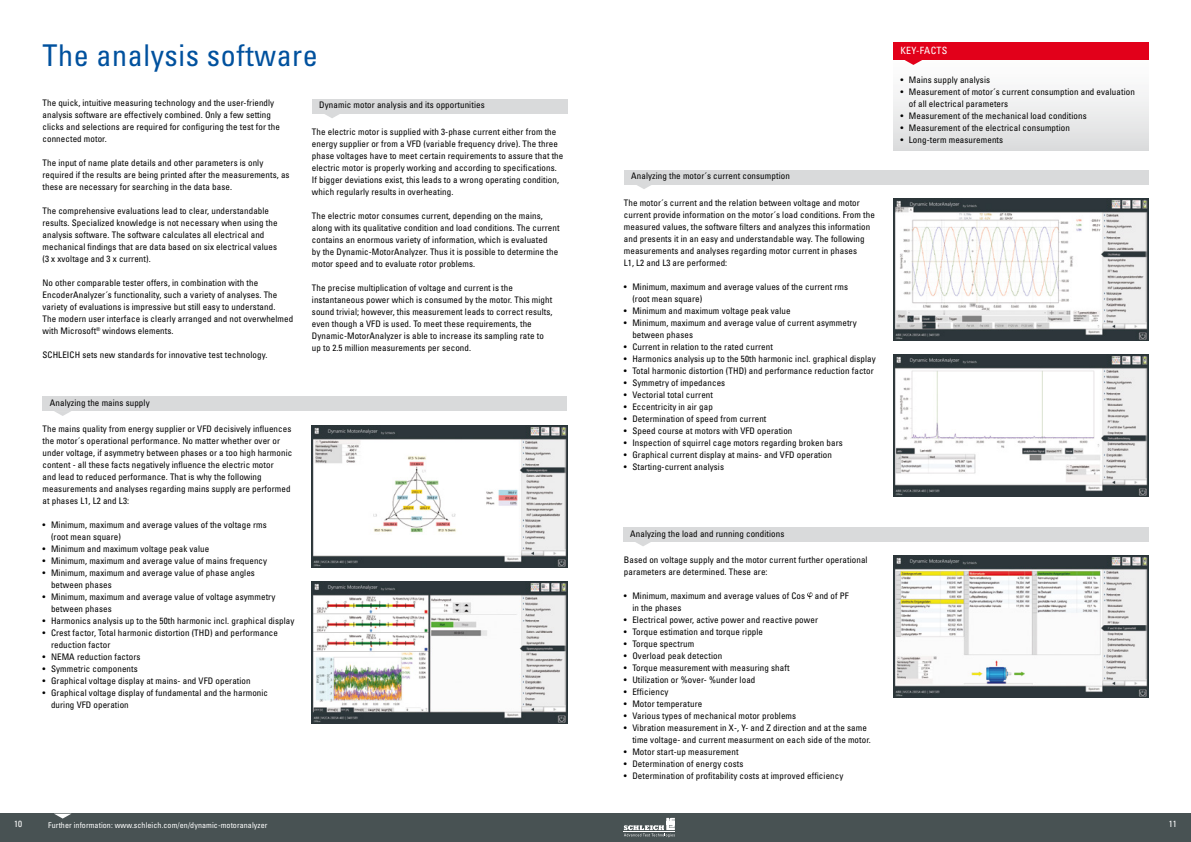
<style>
.page{position:relative;width:1191px;height:842px;background:#fff}
.page>*{position:absolute;margin:0;border:0;box-sizing:border-box;transform-origin:0 0}
.t1{font:condensed 30px "Univers";letter-spacing:.02em;color:#00519e}
.t2{font:condensed 10px "Univers";letter-spacing:.03em;color:#fff}
.t3{font:condensed 9px/12px "Univers";letter-spacing:.01em;color:#000}
.t4{font:condensed 9px "Univers";color:#fff}
.t5{font:condensed 8px "Univers";letter-spacing:.01em;color:#fff}
</style>
<div class="page">
<div style="left:0;top:814px;width:595px;height:28px;background:#485253"></div>
<div style="left:595px;top:814px;width:596px;height:28px;background:#485253"></div>
<svg style="left:54px;top:814px;width:17px;height:4px"></svg>
<svg style="left:624px;top:818px;width:51px;height:19px"></svg>
<svg style="left:807px;top:592px;width:5px;height:7px"></svg>
<div style="left:43px;top:397px;width:524px;height:14px;background:#d9dadb"></div>
<svg style="left:54px;top:411px;width:17px;height:5px"></svg>
<div style="left:624px;top:170px;width:524px;height:14px;background:#d9dadb"></div>
<svg style="left:635px;top:184px;width:18px;height:5px"></svg>
<div style="left:623px;top:527px;width:525px;height:14px;background:#d9dadb"></div>
<svg style="left:634px;top:541px;width:18px;height:5px"></svg>
<svg style="left:893px;top:92px;width:255px;height:58px"></svg>
<div style="left:893px;top:43px;width:255px;height:17px;background:#e2001a"></div>
<svg style="left:904px;top:60px;width:18px;height:5px"></svg>
<div style="left:312px;top:99px;width:255px;height:14px;background:#d9dadb"></div>
<svg style="left:323px;top:113px;width:18px;height:5px"></svg>
<img style="left:312px;top:425px;width:255px;height:142px">
<img style="left:312px;top:581px;width:255px;height:142px">
<img style="left:893px;top:198px;width:255px;height:142px">
<img style="left:893px;top:354px;width:255px;height:142px">
<img style="left:893px;top:556px;width:255px;height:141px">
<h1 class="t1" style="left:43px;top:37px;width:277px">The analysis software</h1>
<p class="t3" style="left:43px;top:97px;width:239px">The quick, intuitive measuring technology and the user-friendly analysis software are effectively combined. Only a few setting clicks and selections are required for configuring the test for the connected motor.</p>
<p class="t3" style="left:43px;top:157px;width:248px">The input of name plate details and other parameters is only required if the results are being printed after the measurements, as these are necessary for searching in the data base.</p>
<p class="t3" style="left:43px;top:205px;width:236px">The comprehensive evaluations lead to clear, understandable results. Specialized knowledge is not necessary when using the analysis software. The software calculates all electrical and mechanical findings that are data based on six electrical values (3 x xvoltage and 3 x current).</p>
<p class="t3" style="left:43px;top:277px;width:252px">No other comparable tester offers, in combination with the EncoderAnalyzer´s functionality, such a variety of analyses. The variety of evaluations is impressive but still easy to understand.<br>The modern user interface is clearly arranged and not overwhelmed with Microsoft<sup>®</sup> windows elements.</p>
<p class="t3" style="left:43px;top:349px;width:226px">SCHLEICH sets new standards for innovative test technology.</p>
<p class="t3" style="left:319px;top:99px;width:167px">Dynamic motor analysis and its opportunities</p>
<p class="t3" style="left:312px;top:125px;width:253px">The electric motor is supplied with 3-phase current either from the energy supplier or from a VFD (variable frequency drive). The three phase voltages have to meet certain requirements to assure that the electric motor is properly working and according to specifications.<br>If bigger deviations exist, this leads to a wrong operating condition, which regularly results in overheating.</p>
<p class="t3" style="left:312px;top:209px;width:249px">The electric motor consumes current, depending on the mains, along with its qualitative condition and load conditions. The current contains an enormous variety of information, which is evaluated<br>by the Dynamic-MotorAnalyzer. Thus it is possible to determine the motor speed and to evaluate rotor problems.</p>
<p class="t3" style="left:312px;top:281px;width:242px">The precise multiplication of voltage and current is the instantaneous power which is consumed by the motor. This might sound trivial; however, this measurement leads to correct results, even though a VFD is used. To meet these requirements, the Dynamic-MotorAnalyzer is able to increase its sampling rate to up to 2.5 million measurements per second.</p>
<p class="t3" style="left:50px;top:397px;width:101px">Analyzing the mains supply</p>
<p class="t3" style="left:43px;top:423px;width:251px">The mains quality from energy supplier or VFD decisively influences the motor´s operational performance. No matter whether over or under voltage, if asymmetry between phases or a too high harmonic content - all these facts negatively influence the electric motor<br>and lead to reduced performance. That is why the following measurements and analyses regarding mains supply are performed at phases L1, L2 and L3:</p>
<p class="t3" style="left:51px;top:519px;width:217px;text-indent:-9px">• Minimum, maximum and average values of the voltage rms (root mean square)</p>
<p class="t3" style="left:43px;top:543px;width:168px">• Minimum and maximum voltage peak value</p>
<p class="t3" style="left:43px;top:555px;width:226px">• Minimum, maximum and average value of mains frequency</p>
<p class="t3" style="left:51px;top:567px;width:205px;text-indent:-9px">• Minimum, maximum and average value of phase angles between phases</p>
<p class="t3" style="left:51px;top:591px;width:226px;text-indent:-9px">• Minimum, maximum and average value of voltage asymmetry between phases</p>
<p class="t3" style="left:43px;top:615px;width:253px">• Harmonics analysis up to the 50th harmonic incl. graphical display</p>
<p class="t3" style="left:51px;top:627px;width:228px;text-indent:-9px">• Crest factor, Total harmonic distortion (THD) and performance reduction factor</p>
<p class="t3" style="left:43px;top:651px;width:99px">• NEMA reduction factors</p>
<p class="t3" style="left:43px;top:663px;width:97px">• Symmetric components</p>
<p class="t3" style="left:43px;top:675px;width:210px">• Graphical voltage display at mains- and VFD operation</p>
<p class="t3" style="left:51px;top:687px;width:218px;text-indent:-9px">• Graphical voltage display of fundamental and the harmonic during VFD operation</p>
<p class="t3" style="left:631px;top:170px;width:160px">Analyzing the motor´s current consumption</p>
<p class="t3" style="left:624px;top:196px;width:252px">The motor´s current and the relation between voltage and motor current provide information on the motor´s load conditions. From the measured values, the software filters and analyzes this information and presents it in an easy and understandable way. The following measurements and analyses regarding motor current in phases<br>L1, L2 and L3 are performed:</p>
<p class="t3" style="left:632px;top:280px;width:217px;text-indent:-9px">• Minimum, maximum and average values of the current rms (root mean square)</p>
<p class="t3" style="left:624px;top:304px;width:168px">• Minimum and maximum voltage peak value</p>
<p class="t3" style="left:632px;top:316px;width:226px;text-indent:-9px">• Minimum, maximum and average value of current asymmetry between phases</p>
<p class="t3" style="left:624px;top:340px;width:150px">• Current in relation to the rated current</p>
<p class="t3" style="left:624px;top:352px;width:253px">• Harmonics analysis up to the 50th harmonic incl. graphical display</p>
<p class="t3" style="left:624px;top:364px;width:251px">• Total harmonic distortion (THD) and performance reduction factor</p>
<p class="t3" style="left:624px;top:376px;width:103px">• Symmetry of impedances</p>
<p class="t3" style="left:624px;top:388px;width:91px">• Vectorial total current</p>
<p class="t3" style="left:624px;top:400px;width:90px">• Eccentricity in air gap</p>
<p class="t3" style="left:624px;top:412px;width:144px">• Determination of speed from current</p>
<p class="t3" style="left:624px;top:424px;width:170px">• Speed course at motors with VFD operation</p>
<p class="t3" style="left:624px;top:436px;width:220px">• Inspection of squirrel cage motors regarding broken bars</p>
<p class="t3" style="left:624px;top:448px;width:210px">• Graphical current display at mains- and VFD operation</p>
<p class="t3" style="left:624px;top:460px;width:102px">• Starting-current analysis</p>
<p class="t3" style="left:630px;top:527px;width:156px">Analyzing the load and running conditions</p>
<p class="t3" style="left:624px;top:553px;width:245px">Based on voltage supply and the motor current further operational parameters are determined. These are:</p>
<p class="t3" style="left:632px;top:589px;width:218px;text-indent:-9px">• Minimum, maximum and average values of Cos and of PF in the phases</p>
<p class="t3" style="left:624px;top:613px;width:196px">• Electrical power, active power and reactive power</p>
<p class="t3" style="left:624px;top:625px;width:141px">• Torque estimation and torque ripple</p>
<p class="t3" style="left:624px;top:637px;width:72px">• Torque spectrum</p>
<p class="t3" style="left:624px;top:649px;width:100px">• Overload peak detection</p>
<p class="t3" style="left:624px;top:661px;width:167px">• Torque measurement with measuring shaft</p>
<p class="t3" style="left:624px;top:673px;width:133px">• Utilization or %over- %under load</p>
<p class="t3" style="left:624px;top:685px;width:46px">• Efficiency</p>
<p class="t3" style="left:624px;top:697px;width:80px">• Motor temperature</p>
<p class="t3" style="left:624px;top:709px;width:174px">• Various types of mechanical motor problems</p>
<p class="t3" style="left:632px;top:721px;width:240px;text-indent:-9px">• Vibration measurement in X-, Y- and Z direction and at the same time voltage- and current measurment on each side of the motor.</p>
<p class="t3" style="left:624px;top:745px;width:116px">• Motor start-up measurement</p>
<p class="t3" style="left:624px;top:757px;width:121px">• Determination of energy costs</p>
<p class="t3" style="left:624px;top:769px;width:221px">• Determination of profitability costs at improved efficiency</p>
<p class="t2" style="left:900px;top:45px;width:49px">KEY-FACTS</p>
<p class="t3" style="left:900px;top:74px;width:91px">• Mains supply analysis</p>
<p class="t3" style="left:909px;top:86px;width:227px;text-indent:-9px">• Measurement of motor´s current consumption and evaluation of all electrical parameters</p>
<p class="t3" style="left:900px;top:110px;width:188px">• Measurement of the mechanical load conditions</p>
<p class="t3" style="left:900px;top:122px;width:171px">• Measurement of the electrical consumption</p>
<p class="t3" style="left:900px;top:134px;width:104px">• Long-term measurements</p>
<p class="t4" style="left:14px;top:817px;width:10px">10</p>
<p class="t5" style="left:48px;top:820px;width:221px">Further information: www.schleich.com/en/dynamic-motoranalyzer</p>
<p class="t4" style="left:1168px;top:817px;width:10px">11</p>
</div>
